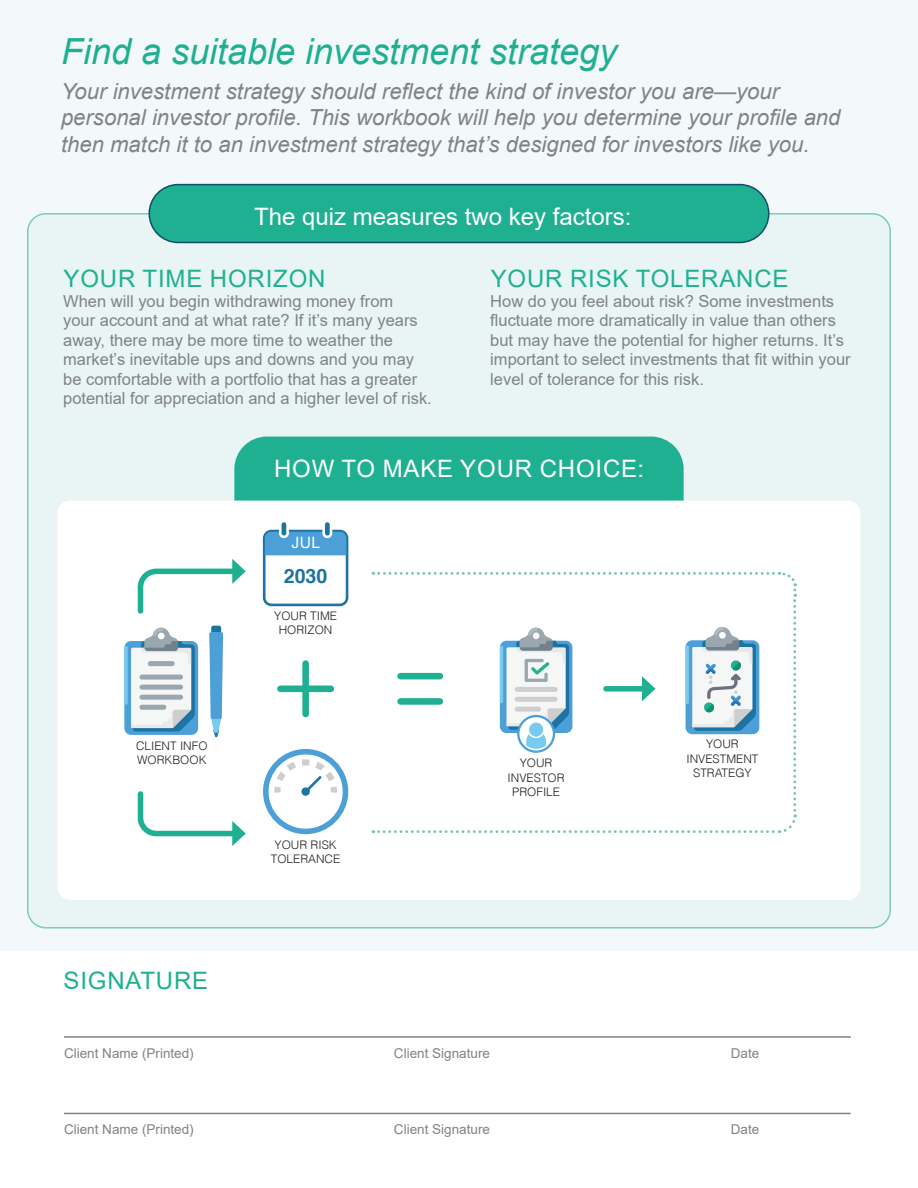
<style>
.page{position:relative;width:918px;height:1188px;background:#fff}
.page>*{position:absolute;margin:0;border:0;box-sizing:border-box;transform-origin:0 0}
.Section{font:italic 36px "Arial";color:#1fb092}
.Subhead{font:24px "Arial";letter-spacing:.035em;color:#1fb092}
.Body{font:24px "Arial";color:#fff}
.Subhead-2{font:24px "Arial";letter-spacing:.035em;color:#fff}
.Body-2{font:italic 22.2px/26.5px "Arial";color:#808285}
.Body-3{font:700 19.65px "Helvetica";color:#1d73a3}
.Body-4{font:16.5px/19.5px "Arial";color:#808285}
.Subhead-3{font:15.75px "Arial";color:#fff}
.Body-5{font:13.5px "Arial";color:#808285}
.Disclaimer{font:300 11.85px/14.1px "Helvetica";color:#231f20;text-align:center}
</style>
<div class="page">
<div style="left:0;top:0;width:918px;height:951px;background:#f3f8fa"></div>
<div style="left:28px;top:214px;width:862px;height:714px;background:#e9f5f5;border-radius:18px"></div>
<div style="left:149px;top:185px;width:620px;height:57px;background:#1fb092;border-radius:29px"></div>
<div style="left:149px;top:184px;width:621px;height:59px;border:2px solid #0e4e6a;border-radius:29px"></div>
<div style="left:234px;top:437px;width:450px;height:112px;background:#1fb092;border-radius:32px"></div>
<div style="left:58px;top:501px;width:802px;height:399px;background:#fff;border-radius:13px"></div>
<svg style="left:137px;top:559px;width:109px;height:55px"></svg>
<svg style="left:137px;top:791px;width:109px;height:55px"></svg>
<div style="left:263px;top:530px;width:85px;height:76px;border:3px solid #1d73a3;border-radius:7px"></div>
<svg style="left:264px;top:531px;width:83px;height:25px;background:#4f9fd5"></svg>
<div style="left:280px;top:521px;width:8px;height:16px;background:#1d73a3;border-radius:4px"></div>
<div style="left:279px;top:520px;width:10px;height:18px;border:3px solid #fff;border-radius:4px"></div>
<div style="left:324px;top:521px;width:7px;height:16px;background:#1d73a3;border-radius:4px"></div>
<div style="left:322px;top:520px;width:10px;height:18px;border:3px solid #fff;border-radius:4px"></div>
<div style="left:263px;top:749px;width:85px;height:85px;border:6px solid #4c9fd7;border-radius:50%"></div>
<svg style="left:271px;top:756px;width:69px;height:37px"></svg>
<div style="left:301px;top:787px;width:9px;height:9px;background:#1d73a3;border-radius:50%"></div>
<div style="left:302px;top:664px;width:7px;height:50px;background:#1fb092"></div>
<div style="left:280px;top:686px;width:51px;height:6px;background:#1fb092"></div>
<div style="left:213px;top:627px;width:7px;height:16px;background:#1d73a3"></div>
<div style="left:211px;top:626px;width:10px;height:18px;border:3px solid #1d73a3"></div>
<svg style="left:209px;top:632px;width:14px;height:106px"></svg>
<div style="left:124px;top:641px;width:74px;height:94px;background:#4c9fd7;border-radius:7px"></div>
<svg style="left:124px;top:646px;width:4px;height:59px"></svg>
<svg style="left:131px;top:627px;width:64px;height:105px;background:#c4d3db"></svg>
<svg style="left:373px;top:572px;width:424px;height:261px"></svg>
<hr style="left:64px;top:1036px;width:787px;height:2px;background:#808285">
<hr style="left:64px;top:1113px;width:787px;height:1px;background:#808285">
<p class="Section" style="left:61px;top:28px;width:558px">Find a suitable investment strategy</p>
<p class="Body-2" style="left:61px;top:78px;width:781px">Your investment strategy should reflect the kind of investor you are—your personal investor profile. This workbook will help you determine your profile and then match it to an investment strategy that’s designed for investors like you.</p>
<p class="Body" style="left:254px;top:200px;width:379px">The quiz measures two key factors:</p>
<p class="Subhead" style="left:64px;top:263px;width:264px">YOUR TIME HORIZON</p>
<p class="Body-4" style="left:63px;top:291px;width:370px">When will you begin withdrawing money from<br>your account and at what rate? If it’s many years away, there may be more time to weather the market’s inevitable ups and downs and you may be comfortable with a portfolio that has a greater potential for appreciation and a higher level of risk.</p>
<p class="Subhead" style="left:491px;top:263px;width:299px">YOUR RISK TOLERANCE</p>
<p class="Body-4" style="left:490px;top:291px;width:362px">How do you feel about risk? Some investments fluctuate more dramatically in value than others but may have the potential for higher returns. It’s important to select investments that fit within your level of tolerance for this risk.</p>
<p class="Subhead-2" style="left:274px;top:452px;width:372px">HOW TO MAKE YOUR CHOICE:</p>
<p class="Subhead-3" style="left:292px;top:531px;width:30px">JUL</p>
<p class="Body-3" style="left:284px;top:560px;width:45px">2030</p>
<p class="Disclaimer" style="left:274px;top:608px;width:64px">YOUR TIME<br>HORIZON</p>
<p class="Disclaimer" style="left:136px;top:738px;width:73px;text-align:left">CLIENT INFO<br>WORKBOOK</p>
<p class="Disclaimer" style="left:706px;top:737px;width:34px">YOUR</p>
<p class="Disclaimer" style="left:686px;top:751px;width:74px">INVESTMENT<br>STRATEGY</p>
<p class="Disclaimer" style="left:520px;top:756px;width:34px">YOUR</p>
<p class="Disclaimer" style="left:508px;top:770px;width:58px">INVESTOR</p>
<p class="Disclaimer" style="left:512px;top:784px;width:49px">PROFILE</p>
<p class="Subhead" style="left:64px;top:965px;width:146px">SIGNATURE</p>
<p class="Disclaimer" style="left:271px;top:837px;width:71px">YOUR RISK<br>TOLERANCE</p>
<p class="Body-5" style="left:64px;top:1044px;width:131px">Client Name (Printed)</p>
<p class="Body-5" style="left:394px;top:1044px;width:98px">Client Signature</p>
<p class="Body-5" style="left:731px;top:1044px;width:30px">Date</p>
<p class="Body-5" style="left:64px;top:1120px;width:131px">Client Name (Printed)</p>
<p class="Body-5" style="left:394px;top:1120px;width:98px">Client Signature</p>
<p class="Body-5" style="left:731px;top:1120px;width:30px">Date</p>
</div>
